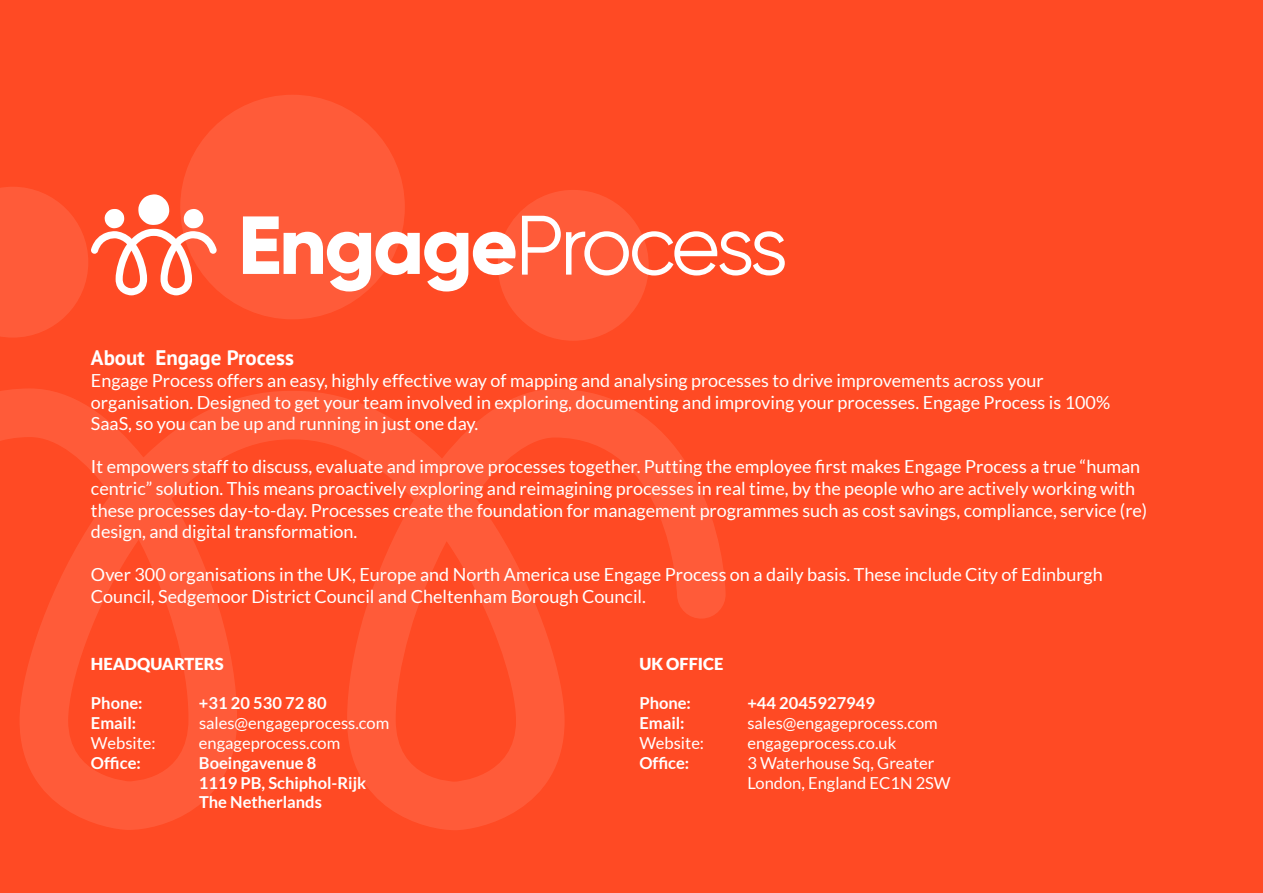
<style>
.page{position:relative;width:1263px;height:893px;background:#ff4a24}
.page>*{position:absolute;margin:0;border:0;box-sizing:border-box;transform-origin:0 0}
.t1{font:700 21px "PT Sans";color:#fff}
.t2{font:18px/21.6px "Lato";color:#fff}
.t3{font:16.5px/19.8px "Lato";color:#fff}
.t4{font:700 16.5px/19.8px "Lato";color:#fff}
.t5{font:900 16.5px "Lato";color:#fff}
</style>
<div class="page">
<div style="left:180px;top:95px;width:225px;height:224px;background:#ff5b39;border-radius:50%"></div>
<svg style="left:0;top:388px;width:726px;height:442px"></svg>
<svg style="left:243px;top:190px;width:542px;height:151px"></svg>
<svg style="left:0;top:187px;width:217px;height:151px"></svg>
<p class="t1" style="left:91px;top:344px;width:204px">About Engage Process</p>
<p class="t2" style="left:91px;top:370px;width:1021px">Engage Process offers an easy, highly effective way of mapping and analysing processes to drive improvements across your organisation. Designed to get your team involved in exploring, documenting and improving your processes. Engage Process is 100%<br>SaaS, so you can be up and running in just one day.</p>
<p class="t2" style="left:91px;top:456px;width:1058px">It empowers staff to discuss, evaluate and improve processes together. Putting the employee first makes Engage Process a true “human centric” solution. This means proactively exploring and reimagining processes in real time, by the people who are actively working with these processes day-to-day. Processes create the foundation for management programmes such as cost savings, compliance, service (re) design, and digital transformation.</p>
<p class="t2" style="left:91px;top:564px;width:1013px">Over 300 organisations in the UK, Europe and North America use Engage Process on a daily basis. These include City of Edinburgh<br>Council, Sedgemoor District Council and Cheltenham Borough Council.</p>
<p class="t5" style="left:91px;top:654px;width:134px">HEADQUARTERS</p>
<p class="t4" style="left:91px;top:693px;width:53px">Phone:</p>
<p class="t4" style="left:199px;top:693px;width:129px">+31 20 530 72 80</p>
<p class="t4" style="left:91px;top:713px;width:47px">Email:</p>
<p class="t3" style="left:199px;top:713px;width:192px">sales@engageprocess.com</p>
<p class="t3" style="left:91px;top:733px;width:66px">Website:</p>
<p class="t3" style="left:199px;top:733px;width:143px">engageprocess.com</p>
<p class="t4" style="left:91px;top:753px;width:51px">Office:</p>
<p class="t4" style="left:199px;top:753px;width:169px">Boeingavenue 8<br>1119 PB, Schiphol-Rijk<br>The Netherlands</p>
<p class="t5" style="left:639px;top:654px;width:85px">UK OFFICE</p>
<p class="t4" style="left:639px;top:693px;width:53px">Phone:</p>
<p class="t4" style="left:747px;top:693px;width:129px">+44 2045927949</p>
<p class="t4" style="left:639px;top:713px;width:47px">Email:</p>
<p class="t3" style="left:747px;top:713px;width:192px">sales@engageprocess.com</p>
<p class="t3" style="left:639px;top:733px;width:66px">Website:</p>
<p class="t3" style="left:747px;top:733px;width:150px">engageprocess.co.uk</p>
<p class="t4" style="left:639px;top:753px;width:51px">Office:</p>
<p class="t3" style="left:747px;top:753px;width:205px">3 Waterhouse Sq, Greater<br>London, England EC1N 2SW</p>
</div>
